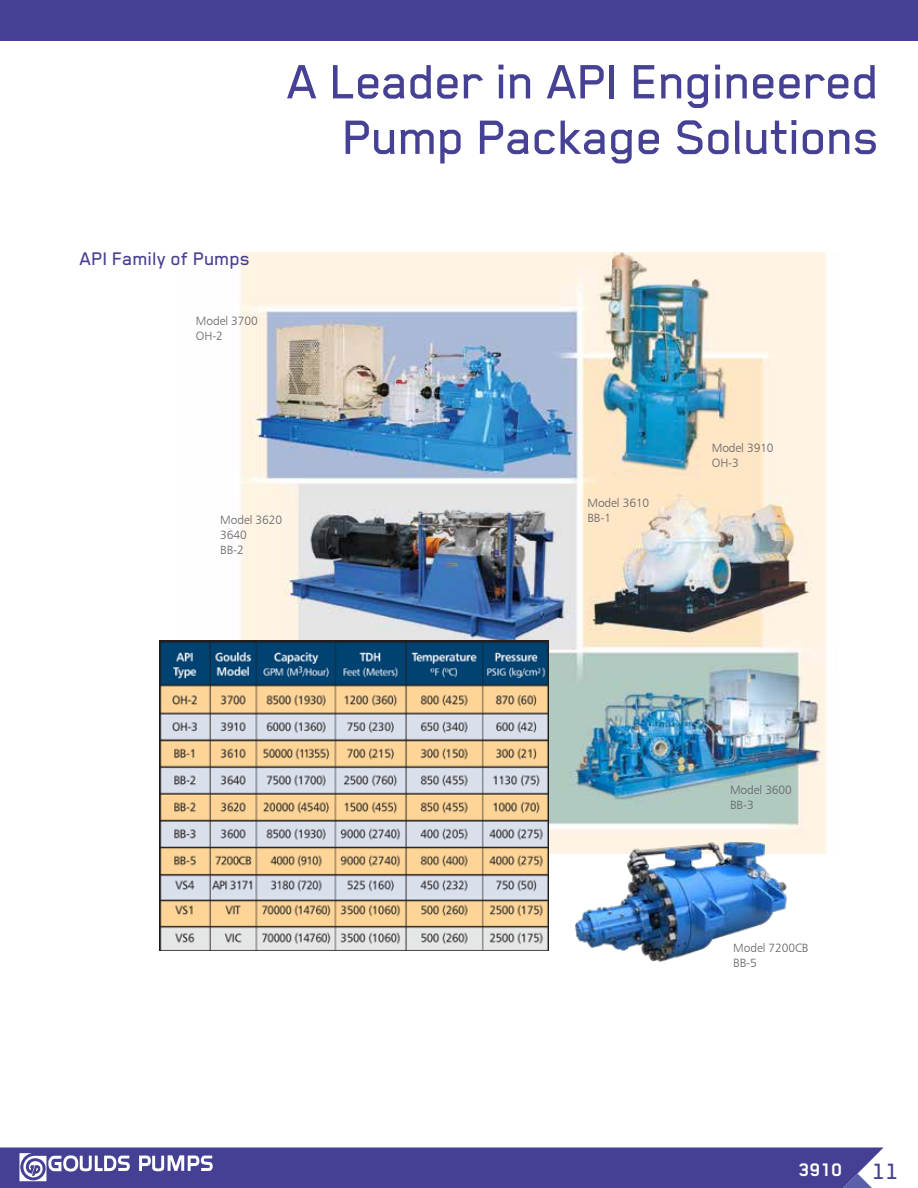
<style>
.page{position:relative;width:918px;height:1188px;background:#fff}
.page>*{position:absolute;margin:0;border:0;box-sizing:border-box;transform-origin:0 0}
.t1{font:500 55.5px/55.5px "Blender Pro";letter-spacing:-.01em;color:#464194;text-align:right}
.t2{font:500 21px "Blender Pro";color:#464194}
.t3{font:700 21px "Blender Pro";color:#fff}
.t4{font:12px/15px "Humanist 777 BT Light B";letter-spacing:-.01em;color:#636466}
.s1{font-weight:500;font-size:25.5px;color:#464194}
</style>
<div class="page">
<div style="left:0;top:0;width:918px;height:40px;background:#454094"></div>
<svg style="left:0;top:1148px;width:883px;height:40px;background:#504c9a"></svg>
<img style="left:240px;top:253px;width:587px;height:601px">
<img style="left:160px;top:640px;width:389px;height:310px">
<img style="left:575px;top:841px;width:217px;height:121px">
<h1 class="t1" style="left:288px;top:52px;width:594px">A Leader in API Engineered<br>Pump Package Solutions</h1>
<h2 class="t2" style="left:80px;top:247px;width:172px">API Family of Pumps</h2>
<p class="t4" style="left:196px;top:313px;width:63px">Model 3700<br>OH-2</p>
<p class="t4" style="left:712px;top:440px;width:63px">Model 3910<br>OH-3</p>
<p class="t4" style="left:220px;top:512px;width:63px">Model 3620<br>3640<br>BB-2</p>
<p class="t4" style="left:588px;top:495px;width:63px">Model 3610<br>BB-1</p>
<p class="t4" style="left:730px;top:782px;width:63px">Model 3600<br>BB-3</p>
<p class="t4" style="left:733px;top:940px;width:77px">Model 7200CB<br>BB-5</p>
<h2 class="t3" style="left:799px;top:1158px;width:101px">3910 <span class="s1">11</span></h2>
</div>
